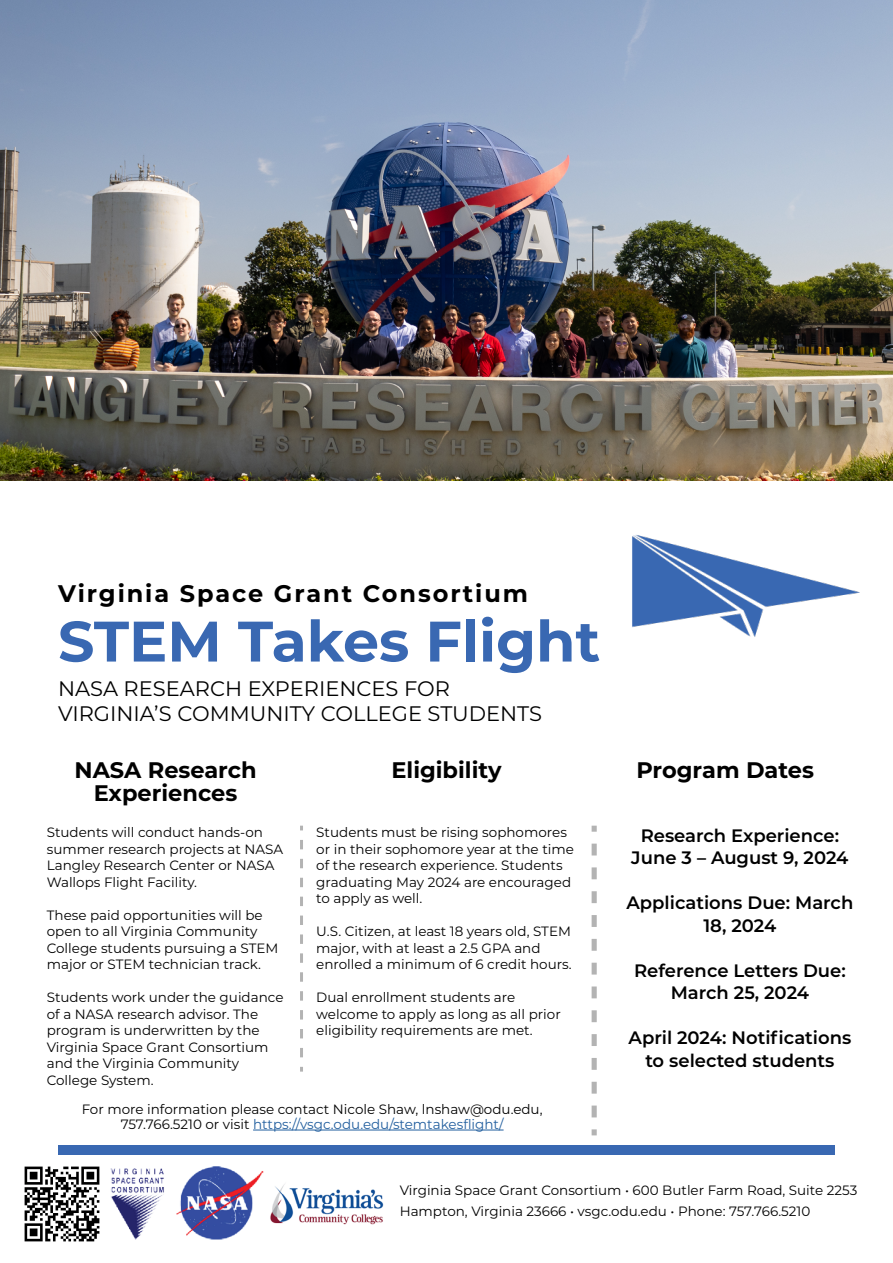
<style>
.page{position:relative;width:893px;height:1263px;background:#fff}
.page>*{position:absolute;margin:0;border:0;box-sizing:border-box;transform-origin:0 0}
.t1{font:700 57px "Montserrat";color:#3968b2}
.t2{font:700 24px "Montserrat";letter-spacing:.08em;color:#000}
.t3{font:700 22.5px/22.5px "Montserrat";color:#000;text-align:center}
.t4{font:21px/25.2px "Montserrat";color:#000101}
.t5{font:600 18px/22.5px "Montserrat";color:#000;text-align:center}
.t6{font:13.5px/16.5px "Montserrat";color:#000}
.s1{color:#215e9e}
</style>
<div class="page">
<div style="left:58px;top:1145px;width:777px;height:9px;background:#3968b2"></div>
<img style="left:0;top:0;width:893px;height:480px">
<svg style="left:300px;top:1067px;width:3px;height:4px"></svg>
<svg style="left:300px;top:1048px;width:3px;height:9px"></svg>
<svg style="left:300px;top:1029px;width:3px;height:9px"></svg>
<svg style="left:300px;top:1010px;width:3px;height:9px"></svg>
<svg style="left:300px;top:991px;width:3px;height:10px"></svg>
<svg style="left:300px;top:972px;width:3px;height:10px"></svg>
<svg style="left:300px;top:953px;width:3px;height:10px"></svg>
<svg style="left:300px;top:934px;width:3px;height:10px"></svg>
<svg style="left:300px;top:915px;width:3px;height:10px"></svg>
<svg style="left:300px;top:897px;width:3px;height:9px"></svg>
<svg style="left:300px;top:878px;width:3px;height:9px"></svg>
<svg style="left:300px;top:859px;width:3px;height:9px"></svg>
<svg style="left:300px;top:840px;width:3px;height:9px"></svg>
<svg style="left:300px;top:826px;width:3px;height:4px"></svg>
<svg style="left:592px;top:826px;width:5px;height:309px"></svg>
<hr style="left:253px;top:1130px;width:251px;height:1px;background:#215e9e">
<img style="left:24px;top:1166px;width:76px;height:76px">
<img style="left:110px;top:1166px;width:154px;height:74px">
<img style="left:624px;top:442px;width:239px;height:195px">
<img style="left:270px;top:1184px;width:114px;height:41px">
<h2 class="t2" style="left:58px;top:576px;width:471px">Virginia Space Grant Consortium</h2>
<h1 class="t1" style="left:58px;top:600px;width:544px">STEM Takes Flight</h1>
<h3 class="t4" style="left:58px;top:675px;width:485px">NASA RESEARCH EXPERIENCES FOR<br>VIRGINIA’S COMMUNITY COLLEGE STUDENTS</h3>
<h3 class="t3" style="left:74px;top:758px;width:184px">NASA Research<br>Experiences</h3>
<h3 class="t3" style="left:391px;top:758px;width:112px">Eligibility</h3>
<h3 class="t3" style="left:636px;top:758px;width:179px">Program Dates</h3>
<p class="t6" style="left:47px;top:824px;width:238px">Students will conduct hands-on summer research projects at NASA<br>Langley Research Center or NASA<br>Wallops Flight Facility.</p>
<p class="t6" style="left:47px;top:906px;width:233px">These paid opportunities will be open to all Virginia Community<br>College students pursuing a STEM major or STEM technician track.</p>
<p class="t6" style="left:47px;top:989px;width:238px">Students work under the guidance of a NASA research advisor. The program is underwritten by the<br>Virginia Space Grant Consortium and the Virginia Community<br>College System.</p>
<p class="t6" style="left:316px;top:824px;width:259px">Students must be rising sophomores or in their sophomore year at the time of the research experience. Students graduating May 2024 are encouraged to apply as well.</p>
<p class="t6" style="left:316px;top:923px;width:257px">U.S. Citizen, at least 18 years old, STEM major, with at least a 2.5 GPA and enrolled a minimum of 6 credit hours.</p>
<p class="t6" style="left:316px;top:989px;width:246px">Dual enrollment students are welcome to apply as long as all prior eligibility requirements are met.</p>
<p class="t6" style="left:82px;top:1101px;width:462px;line-height:15px;text-align:center">For more information please contact Nicole Shaw, lnshaw@odu.edu,<br>757.766.5210 or visit <span class="s1">https://vsgc.odu.edu/stemtakesflight/</span></p>
<h3 class="t5" style="left:631px;top:823px;width:219px">Research Experience:<br>June 3 – August 9, 2024</h3>
<h3 class="t5" style="left:626px;top:891px;width:228px">Applications Due: March<br>18, 2024</h3>
<h3 class="t5" style="left:634px;top:958px;width:213px">Reference Letters Due:<br>March 25, 2024</h3>
<h3 class="t5" style="left:628px;top:1026px;width:224px">April 2024: Notifications to selected students</h3>
<p class="t6" style="left:400px;top:1179px;width:459px;line-height:21px">Virginia Space Grant Consortium • 600 Butler Farm Road, Suite 2253<br>Hampton, Virginia 23666 • vsgc.odu.edu • Phone: 757.766.5210</p>
</div>
